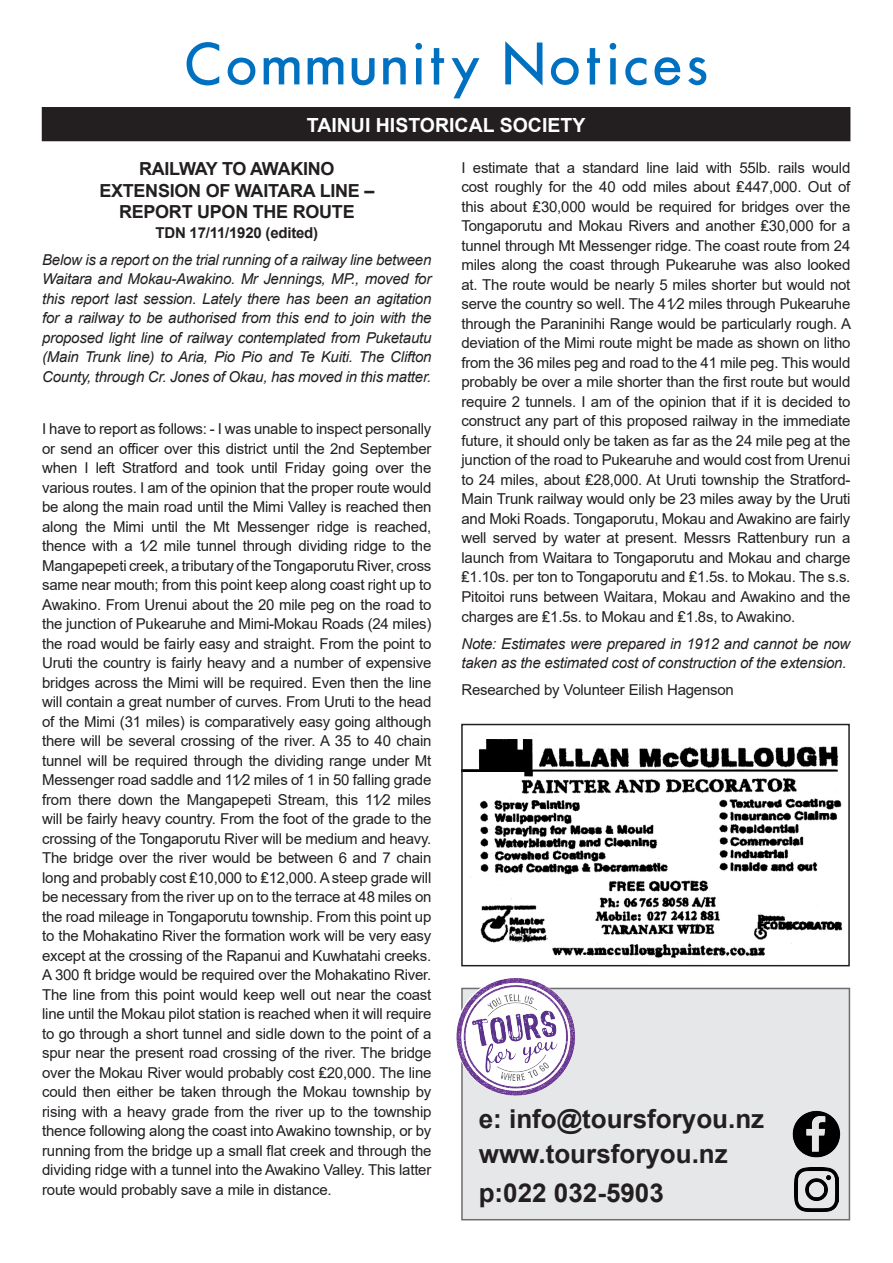
<style>
.page{position:relative;width:893px;height:1263px;background:#fff}
.page>*{position:absolute;margin:0;border:0;box-sizing:border-box;transform-origin:0 0}
.t1{font:55.5px "Futura ICG";letter-spacing:.05em;color:#0070c0}
.t2{font:700 25.95px/34.7px "Arial";color:#231f20}
.t3{font:700 19.5px "Arial";color:#fff}
.t4{font:700 18px "Arial";letter-spacing:-.015em;color:#231f20}
.t5{font:15px/19.5px "Arial";letter-spacing:-.015em;color:#231f20;text-align:justify}
.t6{font:italic 15px/19.5px "Arial";letter-spacing:-.015em;color:#231f20}
.t7{font:700 15px "Arial";letter-spacing:-.015em;color:#231f20}
</style>
<div class="page">
<div style="left:43px;top:108px;width:807px;height:32px;background:#231f20"></div>
<div style="left:42px;top:107px;width:808px;height:34px;border:2px solid #231f20"></div>
<img style="left:464px;top:739px;width:379px;height:220px">
<div style="left:461px;top:724px;width:389px;height:242px;border:2px solid #231f20"></div>
<div style="left:461px;top:988px;width:389px;height:232px;background:#e6e7e9;border:2px solid #6c6d70"></div>
<img style="left:793px;top:1110px;width:47px;height:47px">
<img style="left:795px;top:1167px;width:44px;height:44px">
<img style="left:456px;top:978px;width:123px;height:119px">
<p class="t1" style="left:184px;top:28px;width:527px">Community Notices</p>
<p class="t3" style="left:307px;top:112px;width:280px">TAINUI HISTORICAL SOCIETY</p>
<p class="t4" style="left:139px;top:156px;width:197px">RAILWAY TO AWAKINO</p>
<p class="t4" style="left:99px;top:178px;width:277px">EXTENSION OF WAITARA LINE –</p>
<p class="t4" style="left:119px;top:199px;width:237px">REPORT UPON THE ROUTE</p>
<p class="t7" style="left:156px;top:222px;width:164px">TDN 17/11/1920 (edited)</p>
<p class="t6" style="left:42px;top:250px;width:391px;text-align:justify">Below is a report on the trial running of a railway line between Waitara and Mokau-Awakino. Mr Jennings, MP., moved for this report last session. Lately there has been an agitation for a railway to be authorised from this end to join with the proposed light line of railway contemplated from Puketautu (Main Trunk line) to Aria, Pio Pio and Te Kuiti. The Clifton County, through Cr. Jones of Okau, has moved in this matter.</p>
<p class="t5" style="left:42px;top:419px;width:391px">I have to report as follows: - I was unable to inspect personally or send an officer over this district until the 2nd September when I left Stratford and took until Friday going over the various routes. I am of the opinion that the proper route would be along the main road until the Mimi Valley is reached then along the Mimi until the Mt Messenger ridge is reached, thence with a 1⁄2 mile tunnel through dividing ridge to the Mangapepeti creek, a tributary of the Tongaporutu River, cross same near mouth; from this point keep along coast right up to Awakino. From Urenui about the 20 mile peg on the road to the junction of Pukearuhe and Mimi-Mokau Roads (24 miles) the road would be fairly easy and straight. From the point to Uruti the country is fairly heavy and a number of expensive bridges across the Mimi will be required. Even then the line will contain a great number of curves. From Uruti to the head of the Mimi (31 miles) is comparatively easy going although there will be several crossing of the river. A 35 to 40 chain tunnel will be required through the dividing range under Mt Messenger road saddle and 11⁄2 miles of 1 in 50 falling grade from there down the Mangapepeti Stream, this 11⁄2 miles will be fairly heavy country. From the foot of the grade to the crossing of the Tongaporutu River will be medium and heavy.<br>The bridge over the river would be between 6 and 7 chain long and probably cost ₤10,000 to ₤12,000. A steep grade will be necessary from the river up on to the terrace at 48 miles on the road mileage in Tongaporutu township. From this point up to the Mohakatino River the formation work will be very easy except at the crossing of the Rapanui and Kuwhatahi creeks.<br>A 300 ft bridge would be required over the Mohakatino River.<br>The line from this point would keep well out near the coast line until the Mokau pilot station is reached when it will require to go through a short tunnel and sidle down to the point of a spur near the present road crossing of the river. The bridge over the Mokau River would probably cost ₤20,000. The line could then either be taken through the Mokau township by rising with a heavy grade from the river up to the township thence following along the coast into Awakino township, or by running from the bridge up a small flat creek and through the dividing ridge with a tunnel into the Awakino Valley. This latter route would probably save a mile in distance.</p>
<p class="t5" style="left:461px;top:158px;width:391px">I estimate that a standard line laid with 55lb. rails would cost roughly for the 40 odd miles about ₤447,000. Out of this about ₤30,000 would be required for bridges over the Tongaporutu and Mokau Rivers and another ₤30,000 for a tunnel through Mt Messenger ridge. The coast route from 24 miles along the coast through Pukearuhe was also looked at. The route would be nearly 5 miles shorter but would not serve the country so well. The 41⁄2 miles through Pukearuhe through the Paraninihi Range would be particularly rough. A deviation of the Mimi route might be made as shown on litho from the 36 miles peg and road to the 41 mile peg. This would probably be over a mile shorter than the first route but would require 2 tunnels. I am of the opinion that if it is decided to construct any part of this proposed railway in the immediate future, it should only be taken as far as the 24 mile peg at the junction of the road to Pukearuhe and would cost from Urenui to 24 miles, about ₤28,000. At Uruti township the Stratford-Main Trunk railway would only be 23 miles away by the Uruti and Moki Roads. Tongaporutu, Mokau and Awakino are fairly well served by water at present. Messrs Rattenbury run a launch from Waitara to Tongaporutu and Mokau and charge ₤1.10s. per ton to Tongaporutu and ₤1.5s. to Mokau. The s.s.<br>Pitoitoi runs between Waitara, Mokau and Awakino and the charges are ₤1.5s. to Mokau and ₤1.8s, to Awakino.</p>
<p class="t6" style="left:461px;top:634px;width:390px">Note: Estimates were prepared in 1912 and cannot be now taken as the estimated cost of construction of the extension.</p>
<p class="t5" style="left:461px;top:680px;width:274px">Researched by Volunteer Eilish Hagenson</p>
<p class="t2" style="left:479px;top:1102px;width:287px">e: info@toursforyou.nz www.toursforyou.nz</p>
<p class="t2" style="left:479px;top:1176px;width:187px">p:022 032-5903</p>
</div>
